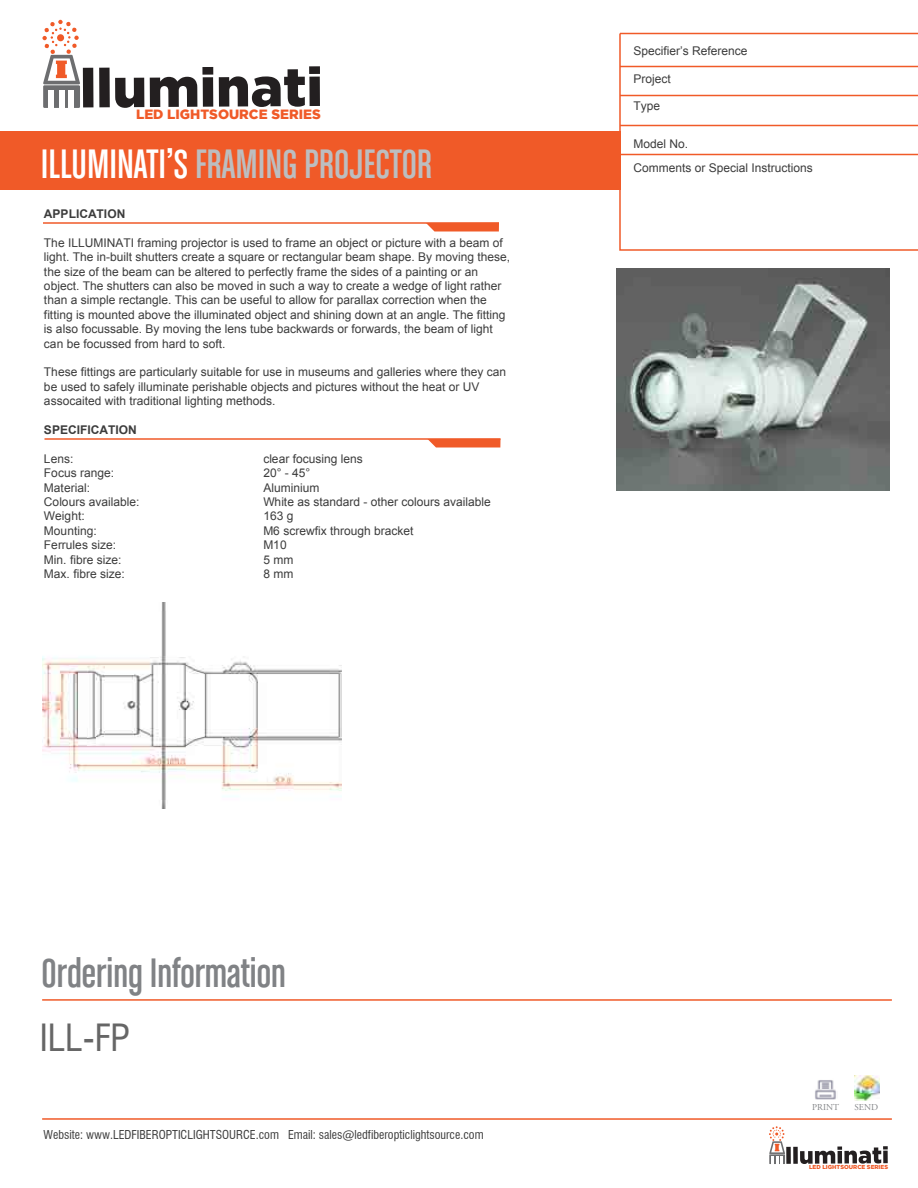
<style>
.page{position:relative;width:918px;height:1188px;background:#fff}
.page>*{position:absolute;margin:0;border:0;box-sizing:border-box;transform-origin:0 0}
.t1{font:43.5px "Chalet Comprime Cologne Sixty";color:#bcbec0}
.t2{font:43.5px "Chalet Comprime Cologne Sixty";color:#808285}
.t3{font:condensed 36.6px "Swiss 721 BT";color:#666}
.t4{font:900 13.35px "Gotham";color:#f05a28}
.t5{font:12px/14.4px "Arial";color:#3c3c3c}
.t6{font:condensed 12px "Swiss 721 BT";color:#3d3d3d}
.t7{font:700 12px "Arial";color:#3c3c3c}
.t8{font:9px "Adobe Garamond Pro";color:#808285}
.t9{font:900 5.7px "Gotham";color:#f05a28}
.s1{color:#fff}
</style>
<div class="page">
<hr style="left:42px;top:1118px;width:850px;height:2px;background:#f05a28">
<div style="left:0;top:131px;width:620px;height:59px;background:#f05a28"></div>
<svg style="left:619px;top:32px;width:299px;height:219px"></svg>
<hr style="left:620px;top:33px;width:298px;height:1px;background:#f05a28">
<hr style="left:620px;top:66px;width:298px;height:1px;background:#f05a28">
<hr style="left:620px;top:95px;width:298px;height:1px;background:#f05a28">
<hr style="left:620px;top:125px;width:298px;height:1px;background:#f05a28">
<hr style="left:620px;top:154px;width:298px;height:1px;background:#f05a28">
<img style="left:815px;top:1080px;width:21px;height:20px">
<img style="left:854px;top:1075px;width:26px;height:25px">
<div style="left:83px;top:68px;width:10px;height:39px;background:#231f20"></div>
<div style="left:99px;top:68px;width:11px;height:39px;background:#231f20"></div>
<svg style="left:115px;top:78px;width:29px;height:30px"></svg>
<svg style="left:150px;top:67px;width:63px;height:40px"></svg>
<svg style="left:219px;top:66px;width:101px;height:41px"></svg>
<div style="left:43px;top:85px;width:37px;height:23px;background:#6d6e70"></div>
<svg style="left:42px;top:20px;width:38px;height:64px"></svg>
<div style="left:49px;top:90px;width:5px;height:22px;background:#fff"></div>
<div style="left:59px;top:90px;width:5px;height:22px;background:#fff"></div>
<div style="left:68px;top:90px;width:5px;height:22px;background:#fff"></div>
<hr style="left:43px;top:222px;width:456px;height:2px;background:#f05a28">
<svg style="left:426px;top:223px;width:73px;height:9px"></svg>
<hr style="left:44px;top:438px;width:456px;height:2px;background:#f05a28">
<svg style="left:428px;top:439px;width:73px;height:9px"></svg>
<div style="left:786px;top:1147px;width:5px;height:17px;background:#231f20"></div>
<div style="left:793px;top:1147px;width:5px;height:17px;background:#231f20"></div>
<svg style="left:800px;top:1146px;width:88px;height:18px"></svg>
<svg style="left:769px;top:1126px;width:16px;height:38px"></svg>
<img style="left:616px;top:269px;width:274px;height:222px">
<img style="left:42px;top:602px;width:300px;height:206px">
<hr style="left:42px;top:999px;width:850px;height:2px;background:#f05a28">
<p class="t4" style="left:136px;top:106px;width:186px">LED LIGHTSOURCE SERIES</p>
<h1 class="t1" style="left:41px;top:140px;width:393px"><span class="s1">ILLUMINATI’S</span> FRAMING PROJECTOR</h1>
<p class="t7" style="left:44px;top:206px;width:83px">APPLICATION</p>
<p class="t5" style="left:44px;top:236px;width:468px">The ILLUMINATI framing projector is used to frame an object or picture with a beam of light. The in-built shutters create a square or rectangular beam shape. By moving these, the size of the beam can be altered to perfectly frame the sides of a painting or an object. The shutters can also be moved in such a way to create a wedge of light rather than a simple rectangle. This can be useful to allow for parallax correction when the fitting is mounted above the illuminated object and shining down at an angle. The fitting is also focussable. By moving the lens tube backwards or forwards, the beam of light can be focussed from hard to soft.</p>
<p class="t5" style="left:44px;top:365px;width:464px">These fittings are particularly suitable for use in museums and galleries where they can be used to safely illuminate perishable objects and pictures without the heat or UV assocaited with traditional lighting methods.</p>
<p class="t7" style="left:44px;top:422px;width:94px">SPECIFICATION</p>
<p class="t5" style="left:44px;top:452px;width:31px">Lens:</p>
<p class="t5" style="left:263px;top:452px;width:101px">clear focusing lens</p>
<p class="t5" style="left:44px;top:466px;width:72px">Focus range:</p>
<p class="t5" style="left:263px;top:466px;width:48px">20° - 45°</p>
<p class="t5" style="left:44px;top:480px;width:48px">Material:</p>
<p class="t5" style="left:263px;top:480px;width:58px">Aluminium</p>
<p class="t5" style="left:44px;top:495px;width:97px">Colours available:</p>
<p class="t5" style="left:263px;top:495px;width:229px">White as standard - other colours available</p>
<p class="t5" style="left:44px;top:509px;width:42px">Weight:</p>
<p class="t5" style="left:263px;top:509px;width:32px">163 g</p>
<p class="t5" style="left:44px;top:524px;width:54px">Mounting:</p>
<p class="t5" style="left:263px;top:524px;width:152px">M6 screwfix through bracket</p>
<p class="t5" style="left:44px;top:538px;width:74px">Ferrules size:</p>
<p class="t5" style="left:263px;top:538px;width:25px">M10</p>
<p class="t5" style="left:44px;top:552px;width:79px">Min. fibre size:</p>
<p class="t5" style="left:263px;top:552px;width:31px">5 mm</p>
<p class="t5" style="left:44px;top:567px;width:82px">Max. fibre size:</p>
<p class="t5" style="left:263px;top:567px;width:31px">8 mm</p>
<p class="t5" style="left:633px;top:44px;width:116px">Specifier’s Reference</p>
<p class="t5" style="left:633px;top:72px;width:39px">Project</p>
<p class="t5" style="left:633px;top:99px;width:28px">Type</p>
<p class="t5" style="left:633px;top:132px;width:181px;line-height:24px">Model No.<br>Comments or Special Instructions</p>
<h1 class="t2" style="left:42px;top:949px;width:246px">Ordering Information</h1>
<h2 class="t3" style="left:40px;top:1016px;width:92px">ILL-FP</h2>
<p class="t6" style="left:44px;top:1127px;width:442px">Website: www.LEDFIBEROPTICLIGHTSOURCE.com Email: sales@ledfiberopticlightsource.com</p>
<p class="t8" style="left:812px;top:1101px;width:28px">PRINT</p>
<p class="t8" style="left:854px;top:1101px;width:25px">SEND</p>
<p class="t9" style="left:809px;top:1163px;width:81px">LED LIGHTSOURCE SERIES</p>
</div>
